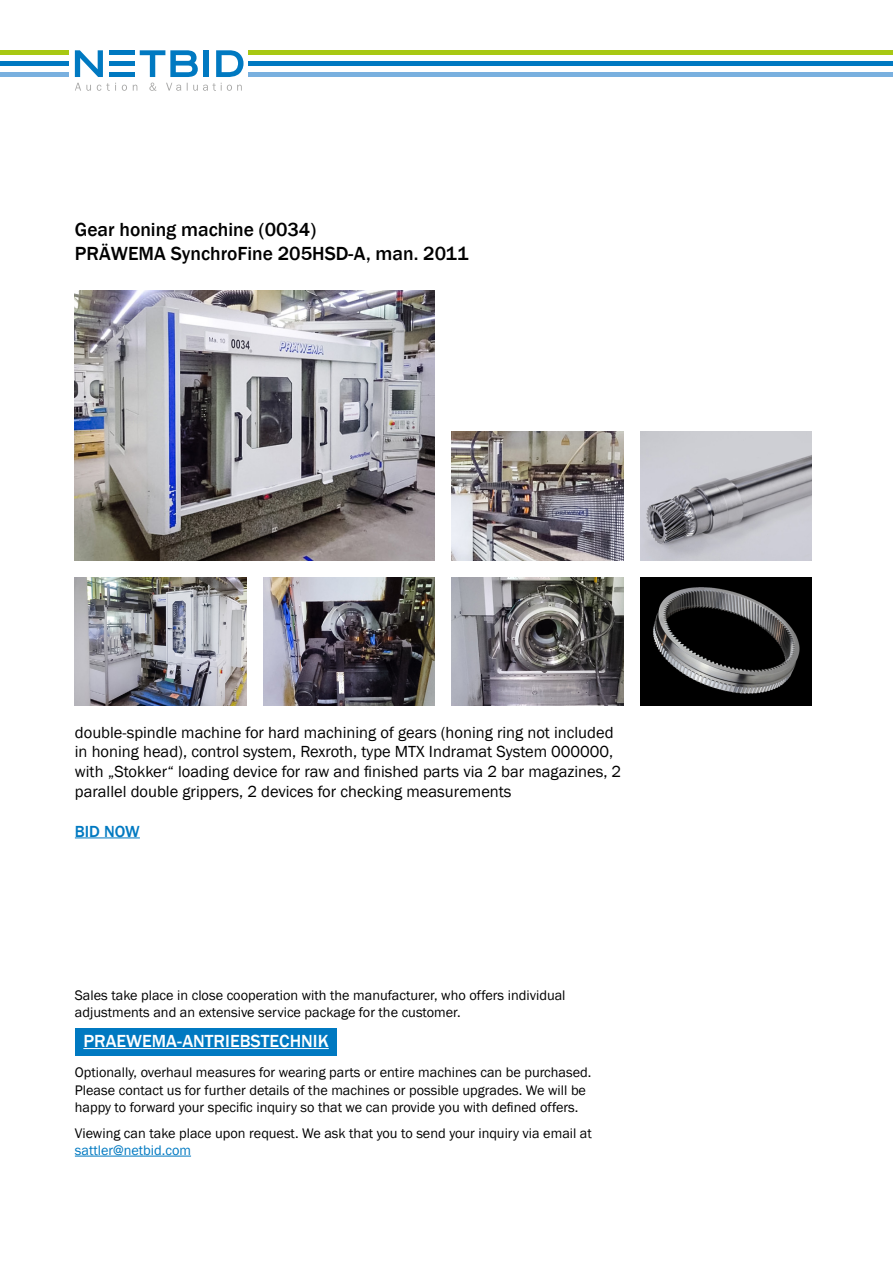
<style>
.page{position:relative;width:893px;height:1263px;background:#fff}
.page>*{position:absolute;margin:0;border:0;box-sizing:border-box;transform-origin:0 0}
.t1{font:500 19.5px/23.4px "Franklin Gothic";color:#000}
.t2{font:500 18px "Franklin Gothic";color:#fff}
.t3{font:16.5px/19.8px "Franklin Gothic";color:#000}
.t4{font:500 16.5px "Franklin Gothic";color:#0079c1}
.t5{font:14.25px/17.2px "Franklin Gothic";color:#000}
.t6{font:14.25px "Franklin Gothic";color:#0079c1}
</style>
<div class="page">
<div style="left:76px;top:1028px;width:261px;height:28px;background:#0079c1"></div>
<div style="left:249px;top:50px;width:644px;height:5px;background:#a8c813"></div>
<div style="left:249px;top:61px;width:644px;height:5px;background:#0079c1"></div>
<div style="left:249px;top:72px;width:644px;height:5px;background:#79b0df"></div>
<div style="left:0;top:50px;width:69px;height:5px;background:#a8c813"></div>
<div style="left:0;top:61px;width:69px;height:5px;background:#0079c1"></div>
<div style="left:0;top:72px;width:69px;height:5px;background:#79b0df"></div>
<svg style="left:75px;top:83px;width:62px;height:8px"></svg>
<svg style="left:149px;top:83px;width:7px;height:8px"></svg>
<svg style="left:166px;top:83px;width:76px;height:8px"></svg>
<svg style="left:216px;top:50px;width:28px;height:27px"></svg>
<div style="left:203px;top:50px;width:6px;height:27px;background:#0079c1"></div>
<svg style="left:140px;top:50px;width:58px;height:27px"></svg>
<div style="left:109px;top:50px;width:26px;height:5px;background:#0079c1"></div>
<div style="left:109px;top:61px;width:26px;height:5px;background:#0079c1"></div>
<div style="left:109px;top:72px;width:26px;height:5px;background:#0079c1"></div>
<svg style="left:75px;top:50px;width:28px;height:27px"></svg>
<hr style="left:83px;top:1048px;width:246px;height:1px;background:#fff">
<hr style="left:75px;top:1156px;width:116px;height:1px;background:#0079c1">
<hr style="left:75px;top:837px;width:65px;height:1px;background:#0079c1">
<img style="left:75px;top:290px;width:360px;height:270px">
<img style="left:75px;top:577px;width:171px;height:129px">
<img style="left:263px;top:577px;width:172px;height:129px">
<img style="left:452px;top:577px;width:171px;height:129px">
<img style="left:452px;top:431px;width:171px;height:129px">
<img style="left:640px;top:431px;width:172px;height:129px">
<img style="left:640px;top:577px;width:172px;height:129px">
<h1 class="t1" style="left:75px;top:218px;width:395px">Gear honing machine (0034)<br>PRÄWEMA SynchroFine 205HSD-A, man. 2011</h1>
<p class="t3" style="left:75px;top:723px;width:548px">double-spindle machine for hard machining of gears (honing ring not included in honing head), control system, Rexroth, type MTX Indramat System 000000, with „Stokker“ loading device for raw and finished parts via 2 bar magazines, 2 parallel double grippers, 2 devices for checking measurements</p>
<p class="t4" style="left:75px;top:821px;width:67px">BID NOW</p>
<p class="t5" style="left:75px;top:987px;width:492px">Sales take place in close cooperation with the manufacturer, who offers individual adjustments and an extensive service package for the customer.</p>
<p class="t2" style="left:83px;top:1030px;width:247px">PRAEWEMA-ANTRIEBSTECHNIK</p>
<p class="t5" style="left:75px;top:1064px;width:518px">Optionally, overhaul measures for wearing parts or entire machines can be purchased.<br>Please contact us for further details of the machines or possible upgrades. We will be happy to forward your specific inquiry so that we can provide you with defined offers.</p>
<p class="t5" style="left:75px;top:1125px;width:518px">Viewing can take place upon request. We ask that you to send your inquiry via email at</p>
<p class="t6" style="left:75px;top:1141px;width:118px">sattler@netbid.com</p>
</div>
